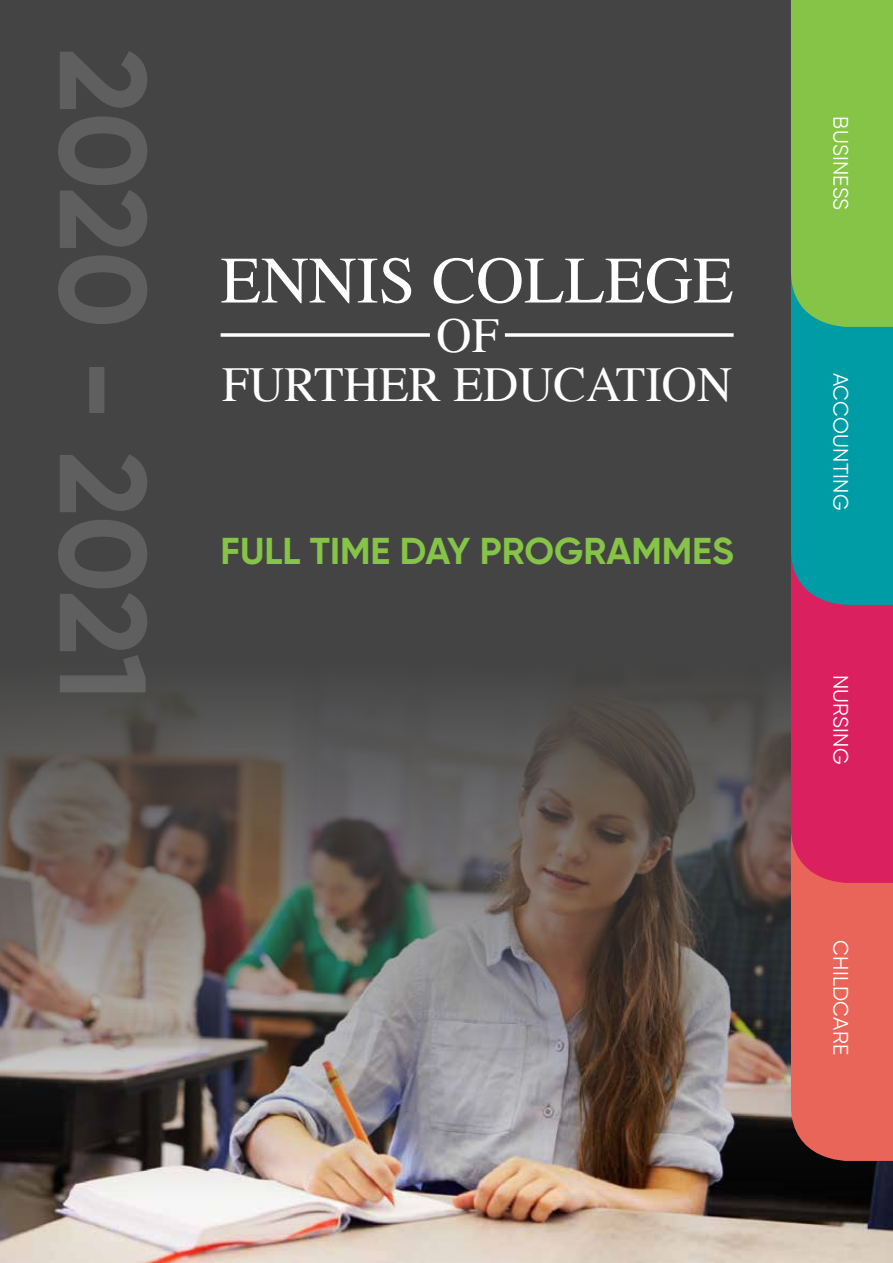
<style>
.page{position:relative;width:893px;height:1263px;background:#444}
.page>*{position:absolute;margin:0;border:0;box-sizing:border-box;transform-origin:0 0}
.t1{font:66.15px "Times";color:#fff}
.t2{font:48.75px/49.1px "Times";color:#fff;text-align:center}
.t3{font:700 37.35px "Gilroy";color:#85c446}
.t4{font:21px "Gilroy";letter-spacing:.01em;color:#fff}
</style>
<div class="page">
<img style="left:0;top:671px;width:893px;height:592px">
<svg style="left:791px;top:0;width:102px;height:1161px;background:#907b66"></svg>
<svg style="left:221px;top:333px;width:209px;height:4px"></svg>
<svg style="left:505px;top:333px;width:229px;height:4px"></svg>
<svg style="left:58px;top:51px;width:89px;height:641px"></svg>
<h1 class="t1" style="left:221px;top:218px;width:514px">ENNIS COLLEGE</h1>
<h2 class="t2" style="left:222px;top:307px;width:512px">OF<br>FURTHER EDUCATION</h2>
<h3 class="t3" style="left:221px;top:527px;width:515px">FULL TIME DAY PROGRAMMES</h3>
<p class="t4" style="left:854px;top:116px;width:96px;rotate:90deg">BUSINESS</p>
<p class="t4" style="left:854px;top:373px;width:139px;rotate:90deg">ACCOUNTING</p>
<p class="t4" style="left:854px;top:675px;width:91px;rotate:90deg">NURSING</p>
<p class="t4" style="left:854px;top:940px;width:116px;rotate:90deg">CHILDCARE</p>
</div>
